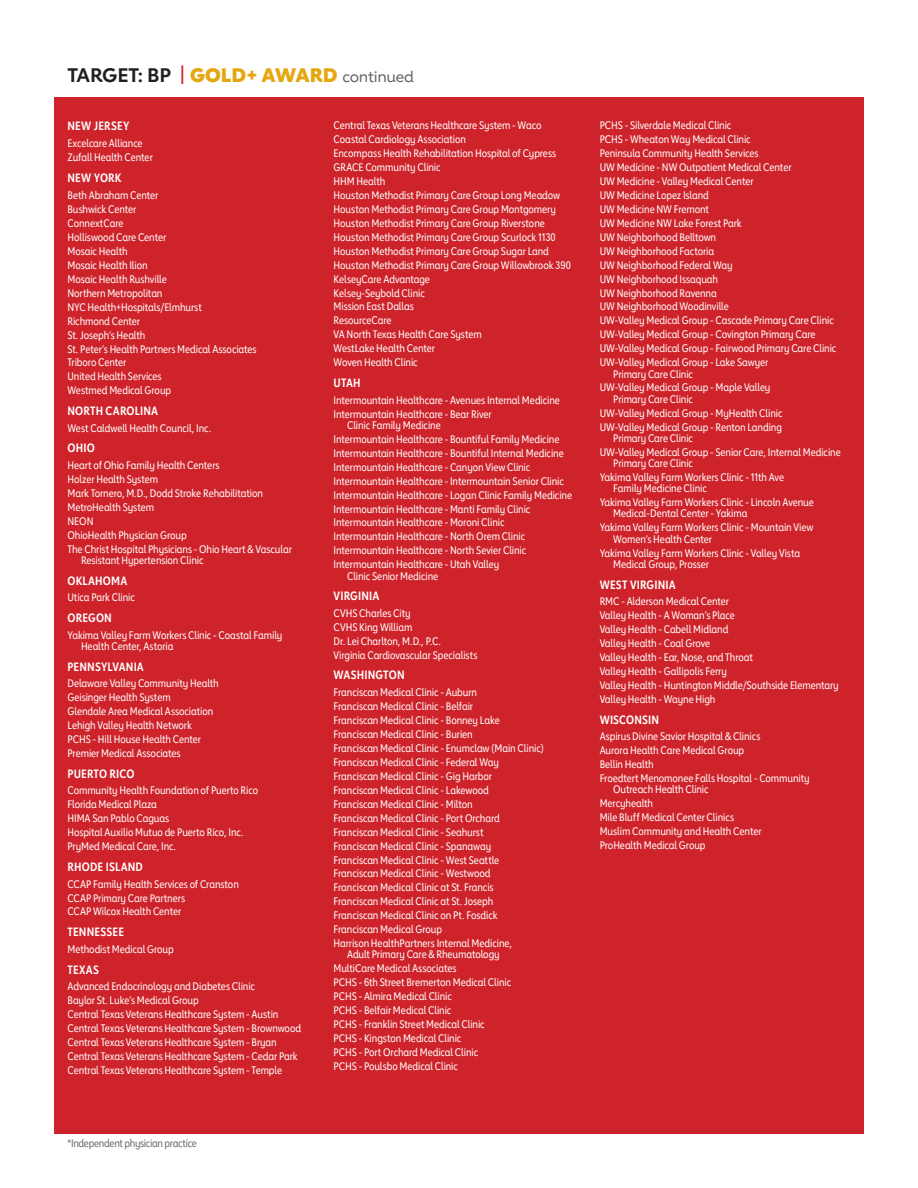
<style>
.page{position:relative;width:918px;height:1188px;background:#fff}
.page>*{position:absolute;margin:0;border:0;box-sizing:border-box;transform-origin:0 0}
.t1{font:800 19.5px "Lub Dub";color:#e5a710}
.t2{font:700 12px "Lub Dub Condensed";letter-spacing:.015em;color:#fff}
.t3{font:10.8px/14px "Lub Dub Condensed";letter-spacing:-.01em;color:#fff}
.t4{font:10.8px "Lub Dub Condensed";letter-spacing:-.03em;color:#6c6d70}
.s1{font-weight:700;color:#231f20}
.s2{font-weight:500;color:#ce232a}
.s3{font-weight:500;font-size:15px;color:#636366}
</style>
<div class="page">
<div style="left:54px;top:97px;width:810px;height:1037px;background:#ce232a"></div>
<h1 class="t1" style="left:68px;top:63px;width:348px"><span class="s1">TARGET: BP</span> <span class="s2">|</span> GOLD+ AWARD <span class="s3">continued</span></h1>
<p class="t2" style="left:68px;top:119px;width:63px">NEW JERSEY</p>
<p class="t3" style="left:68px;top:136px;width:87px">Excelcare Alliance<br>Zufall Health Center</p>
<p class="t2" style="left:68px;top:171px;width:56px">NEW YORK</p>
<p class="t3" style="left:68px;top:188px;width:191px">Beth Abraham Center<br>Bushwick Center<br>ConnextCare<br>Holliswood Care Center<br>Mosaic Health<br>Mosaic Health Ilion<br>Mosaic Health Rushville<br>Northern Metropolitan<br>NYC Health+Hospitals/Elmhurst<br>Richmond Center<br>St. Joseph’s Health<br>St. Peter’s Health Partners Medical Associates<br>Triboro Center<br>United Health Services<br>Westmed Medical Group</p>
<p class="t2" style="left:68px;top:404px;width:92px">NORTH CAROLINA</p>
<p class="t3" style="left:68px;top:421px;width:145px">West Caldwell Health Council, Inc.</p>
<p class="t2" style="left:68px;top:441px;width:29px">OHIO</p>
<p class="t3" style="left:68px;top:458px;width:226px">Heart of Ohio Family Health Centers<br>Holzer Health System<br>Mark Tornero, M.D., Dodd Stroke Rehabilitation<br>MetroHealth System<br>NEON<br>OhioHealth Physician Group<br>The Christ Hospital Physicians - Ohio Heart &amp; Vascular</p>
<p class="t3" style="left:81px;top:553px;width:124px">Resistant Hypertension Clinic</p>
<p class="t2" style="left:68px;top:573px;width:61px">OKLAHOMA</p>
<p class="t3" style="left:68px;top:590px;width:69px">Utica Park Clinic</p>
<p class="t2" style="left:68px;top:611px;width:46px">OREGON</p>
<p class="t3" style="left:81px;top:629px;width:203px;line-height:11.2px;text-indent:-14px">Yakima Valley Farm Workers Clinic - Coastal Family<br>Health Center, Astoria</p>
<p class="t2" style="left:68px;top:659px;width:78px">PENNSYLVANIA</p>
<p class="t3" style="left:68px;top:676px;width:153px">Delaware Valley Community Health<br>Geisinger Health System<br>Glendale Area Medical Association<br>Lehigh Valley Health Network<br>PCHS - Hill House Health Center<br>Premier Medical Associates</p>
<p class="t2" style="left:68px;top:766px;width:68px">PUERTO RICO</p>
<p class="t3" style="left:68px;top:784px;width:192px">Community Health Foundation of Puerto Rico<br>Florida Medical Plaza<br>HIMA San Pablo Caguas<br>Hospital Auxilio Mutuo de Puerto Rico, Inc.<br>PryMed Medical Care, Inc.</p>
<p class="t2" style="left:68px;top:859px;width:77px">RHODE ISLAND</p>
<p class="t3" style="left:68px;top:877px;width:173px">CCAP Family Health Services of Cranston<br>CCAP Primary Care Partners<br>CCAP Wilcox Health Center</p>
<p class="t2" style="left:68px;top:925px;width:58px">TENNESSEE</p>
<p class="t3" style="left:68px;top:942px;width:108px">Methodist Medical Group</p>
<p class="t2" style="left:68px;top:962px;width:33px">TEXAS</p>
<p class="t3" style="left:68px;top:979px;width:235px">Advanced Endocrinology and Diabetes Clinic<br>Baylor St. Luke’s Medical Group<br>Central Texas Veterans Healthcare System - Austin Central Texas Veterans Healthcare System - Brownwood Central Texas Veterans Healthcare System - Bryan Central Texas Veterans Healthcare System - Cedar Park Central Texas Veterans Healthcare System - Temple</p>
<p class="t3" style="left:334px;top:118px;width:239px">Central Texas Veterans Healthcare System - Waco Coastal Cardiology Association<br>Encompass Health Rehabilitation Hospital of Cypress GRACE Community Clinic<br>HHM Health<br>Houston Methodist Primary Care Group Long Meadow Houston Methodist Primary Care Group Montgomery Houston Methodist Primary Care Group Riverstone Houston Methodist Primary Care Group Scurlock 1130<br>Houston Methodist Primary Care Group Sugar Land Houston Methodist Primary Care Group Willowbrook 390<br>KelseyCare Advantage<br>Kelsey-Seybold Clinic<br>Mission East Dallas<br>ResourceCare<br>VA North Texas Health Care System<br>WestLake Health Center<br>Woven Health Clinic</p>
<p class="t2" style="left:334px;top:376px;width:29px">UTAH</p>
<p class="t3" style="left:334px;top:393px;width:228px">Intermountain Healthcare - Avenues Internal Medicine<br>Intermountain Healthcare - Bear River</p>
<p class="t3" style="left:334px;top:418px;width:240px;text-indent:14px">Clinic Family Medicine<br>Intermountain Healthcare - Bountiful Family Medicine Intermountain Healthcare - Bountiful Internal Medicine Intermountain Healthcare - Canyon View Clinic Intermountain Healthcare - Intermountain Senior Clinic Intermountain Healthcare - Logan Clinic Family Medicine Intermountain Healthcare - Manti Family Clinic Intermountain Healthcare - Moroni Clinic<br>Intermountain Healthcare - North Orem Clinic Intermountain Healthcare - North Sevier Clinic Intermountain Healthcare - Utah Valley</p>
<p class="t3" style="left:347px;top:569px;width:93px">Clinic Senior Medicine</p>
<p class="t2" style="left:334px;top:589px;width:47px">VIRGINIA</p>
<p class="t3" style="left:334px;top:606px;width:145px">CVHS Charles City<br>CVHS King William<br>Dr. Lei Charlton, M.D., P.C.<br>Virginia Cardiovascular Specialists</p>
<p class="t2" style="left:334px;top:668px;width:73px">WASHINGTON</p>
<p class="t3" style="left:334px;top:685px;width:212px">Franciscan Medical Clinic - Auburn<br>Franciscan Medical Clinic - Belfair<br>Franciscan Medical Clinic - Bonney Lake Franciscan Medical Clinic - Burien<br>Franciscan Medical Clinic - Enumclaw (Main Clinic)<br>Franciscan Medical Clinic - Federal Way Franciscan Medical Clinic - Gig Harbor<br>Franciscan Medical Clinic - Lakewood<br>Franciscan Medical Clinic - Milton<br>Franciscan Medical Clinic - Port Orchard Franciscan Medical Clinic - Seahurst<br>Franciscan Medical Clinic - Spanaway<br>Franciscan Medical Clinic - West Seattle Franciscan Medical Clinic - Westwood<br>Franciscan Medical Clinic at St. Francis<br>Franciscan Medical Clinic at St. Joseph<br>Franciscan Medical Clinic on Pt. Fosdick Franciscan Medical Group<br>Harrison HealthPartners Internal Medicine,</p>
<p class="t3" style="left:334px;top:948px;width:179px;text-indent:14px">Adult Primary Care &amp; Rheumatology MultiCare Medical Associates<br>PCHS - 6th Street Bremerton Medical Clinic PCHS - Almira Medical Clinic<br>PCHS - Belfair Medical Clinic<br>PCHS - Franklin Street Medical Clinic<br>PCHS - Kingston Medical Clinic<br>PCHS - Port Orchard Medical Clinic<br>PCHS - Poulsbo Medical Clinic</p>
<p class="t4" style="left:68px;top:1137px;width:131px">*Independent physician practice</p>
<p class="t3" style="left:600px;top:118px;width:238px">PCHS - Silverdale Medical Clinic<br>PCHS - Wheaton Way Medical Clinic<br>Peninsula Community Health Services<br>UW Medicine - NW Outpatient Medical Center<br>UW Medicine - Valley Medical Center<br>UW Medicine Lopez Island<br>UW Medicine NW Fremont<br>UW Medicine NW Lake Forest Park<br>UW Neighborhood Belltown<br>UW Neighborhood Factoria<br>UW Neighborhood Federal Way<br>UW Neighborhood Issaquah<br>UW Neighborhood Ravenna<br>UW Neighborhood Woodinville<br>UW-Valley Medical Group - Cascade Primary Care Clinic UW-Valley Medical Group - Covington Primary Care UW-Valley Medical Group - Fairwood Primary Care Clinic UW-Valley Medical Group - Lake Sawyer</p>
<p class="t3" style="left:600px;top:367px;width:172px;text-indent:14px">Primary Care Clinic<br>UW-Valley Medical Group - Maple Valley</p>
<p class="t3" style="left:600px;top:392px;width:184px;text-indent:14px">Primary Care Clinic<br>UW-Valley Medical Group - MyHealth Clinic<br>UW-Valley Medical Group - Renton Landing</p>
<p class="t3" style="left:600px;top:431px;width:243px;text-indent:14px">Primary Care Clinic<br>UW-Valley Medical Group - Senior Care, Internal Medicine</p>
<p class="t3" style="left:600px;top:456px;width:186px;text-indent:14px">Primary Care Clinic<br>Yakima Valley Farm Workers Clinic - 11th Ave</p>
<p class="t3" style="left:600px;top:481px;width:216px;text-indent:14px">Family Medicine Clinic<br>Yakima Valley Farm Workers Clinic - Lincoln Avenue</p>
<p class="t3" style="left:600px;top:507px;width:215px;text-indent:14px">Medical-Dental Center - Yakima<br>Yakima Valley Farm Workers Clinic - Mountain View</p>
<p class="t3" style="left:600px;top:532px;width:202px;text-indent:14px">Women’s Health Center<br>Yakima Valley Farm Workers Clinic - Valley Vista</p>
<p class="t3" style="left:613px;top:557px;width:97px">Medical Group, Prosser</p>
<p class="t2" style="left:600px;top:577px;width:78px">WEST VIRGINIA</p>
<p class="t3" style="left:600px;top:594px;width:241px">RMC - Alderson Medical Center<br>Valley Health - A Woman’s Place<br>Valley Health - Cabell Midland<br>Valley Health - Coal Grove<br>Valley Health - Ear, Nose, and Throat<br>Valley Health - Gallipolis Ferry<br>Valley Health - Huntington Middle/Southside Elementary Valley Health - Wayne High</p>
<p class="t2" style="left:600px;top:712px;width:61px">WISCONSIN</p>
<p class="t3" style="left:600px;top:729px;width:211px">Aspirus Divine Savior Hospital &amp; Clinics<br>Aurora Health Care Medical Group<br>Bellin Health<br>Froedtert Menomonee Falls Hospital - Community</p>
<p class="t3" style="left:600px;top:782px;width:163px;text-indent:14px">Outreach Health Clinic<br>Mercyhealth<br>Mile Bluff Medical Center Clinics<br>Muslim Community and Health Center<br>ProHealth Medical Group</p>
</div>
